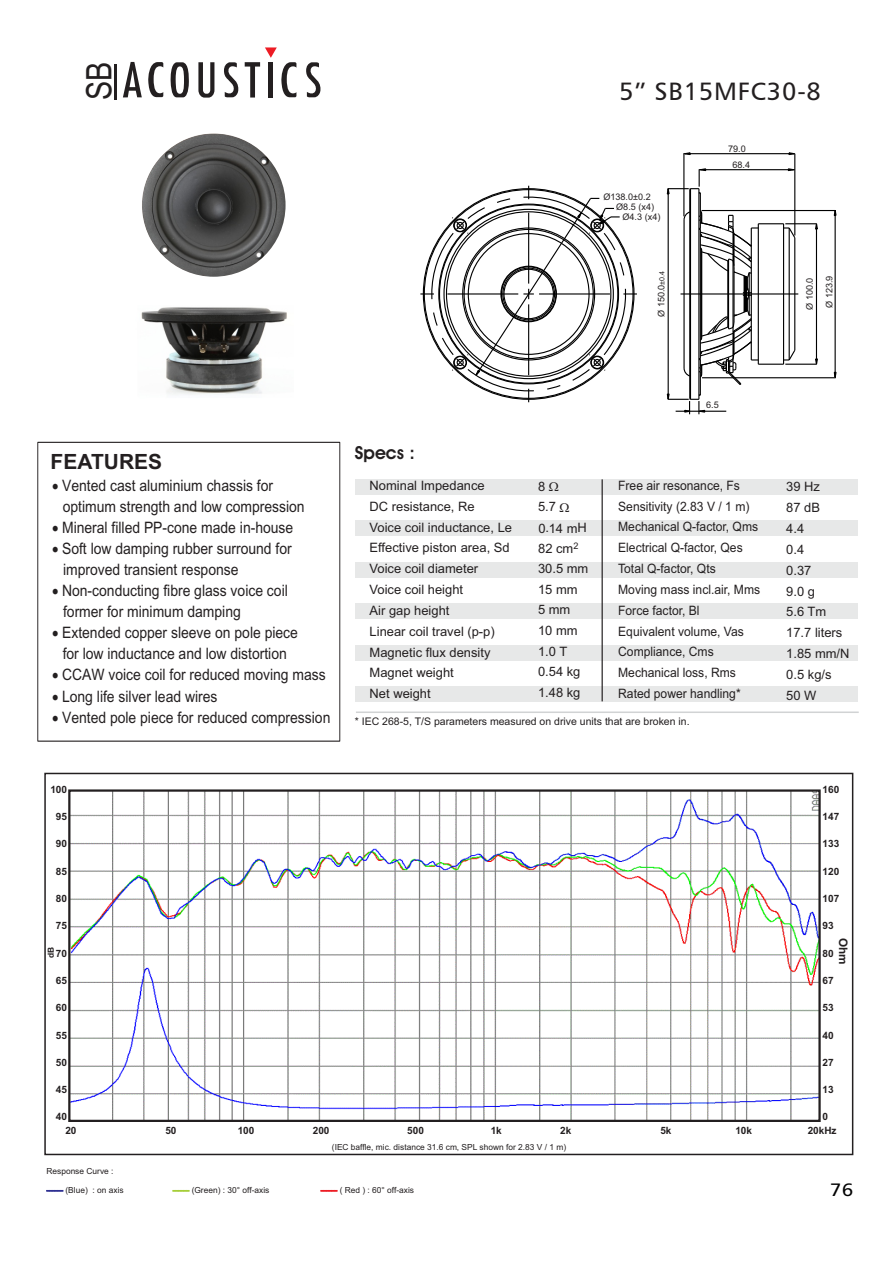
<style>
.page{position:relative;width:893px;height:1263px;background:#fff}
.page>*{position:absolute;margin:0;border:0;box-sizing:border-box;transform-origin:0 0}
.t1{font:35.1px "Arial Narrow";color:#231f20}
.t2{font:25.05px "Humanist 777 BT Roman B";letter-spacing:.035em;color:#231f20}
.t3{font:700 21px "Arial";color:#231f20}
.t4{font:600 18px "Avant Garde IT Cby BT";color:#231f20}
.t5{font:15.75px/21.1px "Arial Unicode MS";color:#231f20;scale:.88 1}
.t6{font:12.9px/20.9px "Arial";color:#231f20}
.t7{font:12.9px/20.9px "Arial";color:#231f20;scale:.94 1}
.t8{font:700 11.7px "Arial";color:#231f20}
.t9{font:10.5px "Arial";color:#231f20}
.t10{font:700 10.05px/13.4px "Arial";color:#231f20}
.t11{font:9.15px/9.8px "Arial";color:#231f20}
.t12{font:9px "Arial";color:#231f20}
.t13{font:8.4px "Arial";color:#231f20}
.t14{font:700 8.4px "Arial";color:#231f20}
.s1{font-size:9px}
.s2{font-size:7.2px}
.s3{color:#2e3092}
.s4{color:#a6ce39}
.s5{color:#ed1c24}
</style>
<div class="page">
<div style="left:355px;top:479px;width:503px;height:15px;background:#e7e8e8"></div>
<div style="left:355px;top:520px;width:503px;height:16px;background:#e7e8e8"></div>
<div style="left:355px;top:562px;width:503px;height:15px;background:#e7e8e8"></div>
<div style="left:355px;top:603px;width:503px;height:16px;background:#e7e8e8"></div>
<div style="left:355px;top:645px;width:503px;height:15px;background:#e7e8e8"></div>
<div style="left:355px;top:686px;width:503px;height:16px;background:#e7e8e8"></div>
<hr style="left:602px;top:479px;width:1px;height:222px;background:#231f20">
<hr style="left:356px;top:711px;width:503px;height:2px;background:#d1d3d4">
<svg style="left:833px;top:210px;width:4px;height:7px"></svg>
<svg style="left:833px;top:371px;width:4px;height:8px"></svg>
<hr style="left:702px;top:210px;width:133px;height:1px;background:#000">
<hr style="left:702px;top:377px;width:133px;height:1px;background:#000">
<hr style="left:835px;top:214px;width:1px;height:164px;background:#000">
<svg style="left:814px;top:358px;width:4px;height:7px"></svg>
<svg style="left:814px;top:223px;width:4px;height:7px"></svg>
<hr style="left:785px;top:364px;width:31px;height:1px;background:#000">
<hr style="left:785px;top:223px;width:31px;height:1px;background:#000">
<hr style="left:816px;top:224px;width:1px;height:140px;background:#000">
<svg style="left:684px;top:152px;width:7px;height:4px"></svg>
<svg style="left:788px;top:152px;width:6px;height:4px"></svg>
<hr style="left:683px;top:153px;width:1px;height:63px;background:#000">
<svg style="left:420px;top:185px;width:217px;height:218px"></svg>
<hr style="left:794px;top:154px;width:1px;height:81px;background:#000">
<hr style="left:684px;top:153px;width:111px;height:1px;background:#000">
<svg style="left:666px;top:168px;width:132px;height:246px"></svg>
<hr style="left:699px;top:169px;width:96px;height:1px;background:#000">
<svg style="left:198px;top:62px;width:16px;height:36px"></svg>
<svg style="left:148px;top:62px;width:15px;height:35px"></svg>
<svg style="left:245px;top:47px;width:51px;height:51px"></svg>
<svg style="left:224px;top:62px;width:15px;height:35px"></svg>
<hr style="left:114px;top:64px;width:2px;height:35px;background:#231f20">
<svg style="left:123px;top:62px;width:19px;height:35px"></svg>
<svg style="left:170px;top:62px;width:19px;height:35px"></svg>
<svg style="left:306px;top:62px;width:15px;height:35px"></svg>
<div style="left:44px;top:773px;width:809px;height:382px;border:2px solid #231f20"></div>
<div style="left:37px;top:442px;width:303px;height:300px;border:1px solid #231f20"></div>
<img style="left:71px;top:792px;width:747px;height:327px">
<div style="left:68px;top:789px;width:753px;height:333px;border:2px solid #231f20"></div>
<img style="left:141px;top:307px;width:146px;height:88px">
<img style="left:142px;top:133px;width:144px;height:144px;border-radius:50%">
<h1 class="t1" style="left:86px;top:100px;width:40px;rotate:-90deg">SB</h1>
<h2 class="t2" style="left:619px;top:80px;width:203px">5” SB15MFC30-8</h2>
<p class="t11" style="left:603px;top:193px;width:49px">Ø138.0<span class="s1">±0.2</span></p>
<p class="t11" style="left:622px;top:203px;width:39px;text-indent:-6px">Ø8.5 (x4)<br>Ø4.3 (x4)</p>
<p class="t11" style="left:657px;top:317px;width:48px;rotate:-90deg">Ø 150.0<span class="s2">±0.4</span></p>
<p class="t11" style="left:728px;top:142px;width:24px;line-height:15.8px;text-align:center">79.0<br>68.4</p>
<p class="t11" style="left:800px;top:310px;width:36px;line-height:19.8px;rotate:-90deg">Ø 100.0<br>Ø 123.9</p>
<h3 class="t3" style="left:51px;top:454px;width:113px">FEATURES</h3>
<p class="t5" style="left:63px;top:476px;width:276px;text-indent:-10px">• Vented cast aluminium chassis for optimum strength and low compression</p>
<p class="t5" style="left:52px;top:518px;width:275px">• Mineral filled PP-cone made in-house</p>
<p class="t5" style="left:63px;top:539px;width:261px;text-indent:-11px">• Soft low damping rubber surround for improved transient response</p>
<p class="t5" style="left:63px;top:581px;width:257px;text-indent:-11px">• Non-conducting fibre glass voice coil former for minimum damping</p>
<p class="t5" style="left:52px;top:624px;width:281px;text-align:center">• Extended copper sleeve on pole piece for low inductance and low distortion</p>
<p class="t5" style="left:52px;top:666px;width:312px">• CCAW voice coil for reduced moving mass</p>
<p class="t5" style="left:52px;top:687px;width:189px">• Long life silver lead wires</p>
<p class="t5" style="left:52px;top:708px;width:318px">• Vented pole piece for reduced compression</p>
<p class="t4" style="left:355px;top:445px;width:62px">Specs :</p>
<p class="t11" style="left:706px;top:401px;width:14px">6.5</p>
<p class="t7" style="left:618px;top:476px;width:153px">Free air resonance, Fs<br>Sensitivity (2.83 V / 1 m)<br>Mechanical Q-factor, Qms<br>Electrical Q-factor, Qes<br>Total Q-factor, Qts<br>Moving mass incl.air, Mms<br>Force factor, Bl<br>Equivalent volume, Vas<br>Compliance, Cms<br>Mechanical loss, Rms<br>Rated power handling*</p>
<p class="t6" style="left:786px;top:477px;width:65px">39 Hz<br>87 dB<br>4.4<br>0.4<br>0.37<br>9.0 g<br>5.6 Tm<br>17.7 liters<br>1.85 mm/N<br>0.5 kg/s<br>50 W</p>
<p class="t9" style="left:355px;top:717px;width:336px">* IEC 268-5, T/S parameters measured on drive units that are broken in.</p>
<p class="t6" style="left:370px;top:476px;width:144px">Nominal Impedance<br>DC resistance, Re<br>Voice coil inductance, Le<br>Effective piston area, Sd<br>Voice coil diameter<br>Voice coil height<br>Air gap height<br>Linear coil travel (p-p)<br>Magnetic flux density<br>Magnet weight<br>Net weight</p>
<p class="t6" style="left:538px;top:478px;width:19px;line-height:20.1px">8<br>5.7</p>
<p class="t6" style="left:539px;top:519px;width:50px">0.14 mH</p>
<p class="t12" style="left:573px;top:542px;width:7px">2</p>
<p class="t6" style="left:538px;top:539px;width:52px">82 cm<br>30.5 mm<br>15 mm<br>5 mm<br>10 mm<br>1.0 T<br>0.54 kg<br>1.48 kg</p>
<p class="t10" style="left:50px;top:783px;width:18px">100</p>
<p class="t10" style="left:56px;top:811px;width:13px">95</p>
<p class="t10" style="left:56px;top:838px;width:13px">90</p>
<p class="t10" style="left:56px;top:865px;width:13px">85</p>
<p class="t10" style="left:56px;top:893px;width:13px">80</p>
<p class="t10" style="left:56px;top:920px;width:13px">75</p>
<p class="t10" style="left:56px;top:947px;width:13px">70</p>
<p class="t10" style="left:56px;top:975px;width:13px">65</p>
<p class="t10" style="left:56px;top:1002px;width:13px">60</p>
<p class="t10" style="left:56px;top:1029px;width:13px">55</p>
<p class="t10" style="left:56px;top:1056px;width:13px">50</p>
<p class="t10" style="left:56px;top:1084px;width:13px">45</p>
<p class="t10" style="left:65px;top:1111px;width:13px;text-indent:-9px">40<br>20</p>
<p class="t10" style="left:822px;top:783px;width:18px">160</p>
<p class="t10" style="left:822px;top:811px;width:18px">147</p>
<p class="t10" style="left:822px;top:838px;width:18px">133</p>
<p class="t10" style="left:822px;top:865px;width:18px">120</p>
<p class="t10" style="left:822px;top:893px;width:18px">107</p>
<p class="t10" style="left:822px;top:920px;width:13px">93</p>
<p class="t10" style="left:822px;top:947px;width:13px">80</p>
<p class="t10" style="left:822px;top:975px;width:13px">67</p>
<p class="t10" style="left:822px;top:1002px;width:13px">53</p>
<p class="t10" style="left:822px;top:1029px;width:13px">40</p>
<p class="t10" style="left:822px;top:1056px;width:13px">27</p>
<p class="t10" style="left:822px;top:1084px;width:13px">13</p>
<p class="t10" style="left:822px;top:1111px;width:7px">0</p>
<p class="t14" style="left:48px;top:958px;width:13px;rotate:-90deg">dB</p>
<p class="t8" style="left:848px;top:938px;width:28px;rotate:90deg">Ohm</p>
<p class="t10" style="left:165px;top:1124px;width:13px">50</p>
<p class="t10" style="left:238px;top:1124px;width:18px">100</p>
<p class="t10" style="left:313px;top:1124px;width:18px">200</p>
<p class="t10" style="left:407px;top:1124px;width:18px">500</p>
<p class="t10" style="left:491px;top:1124px;width:13px">1k</p>
<p class="t10" style="left:560px;top:1124px;width:13px">2k</p>
<p class="t10" style="left:660px;top:1124px;width:13px">5k</p>
<p class="t10" style="left:735px;top:1124px;width:18px">10k</p>
<p class="t10" style="left:808px;top:1124px;width:30px">20kHz</p>
<p class="t13" style="left:332px;top:1143px;width:236px">(IEC baffle, mic. distance 31.6 cm, SPL shown for 2.83 V / 1 m)</p>
<p class="t13" style="left:46px;top:1168px;width:69px">Response Curve :</p>
<p class="t13" style="left:46px;top:1187px;width:79px"><span class="s3">------</span> (Blue) : on axis</p>
<p class="t13" style="left:173px;top:1187px;width:98px"><span class="s4">------</span> (Green) : 30° off-axis</p>
<p class="t13" style="left:321px;top:1187px;width:95px"><span class="s5">------</span> ( Red ) : 60° off-axis</p>
</div>
